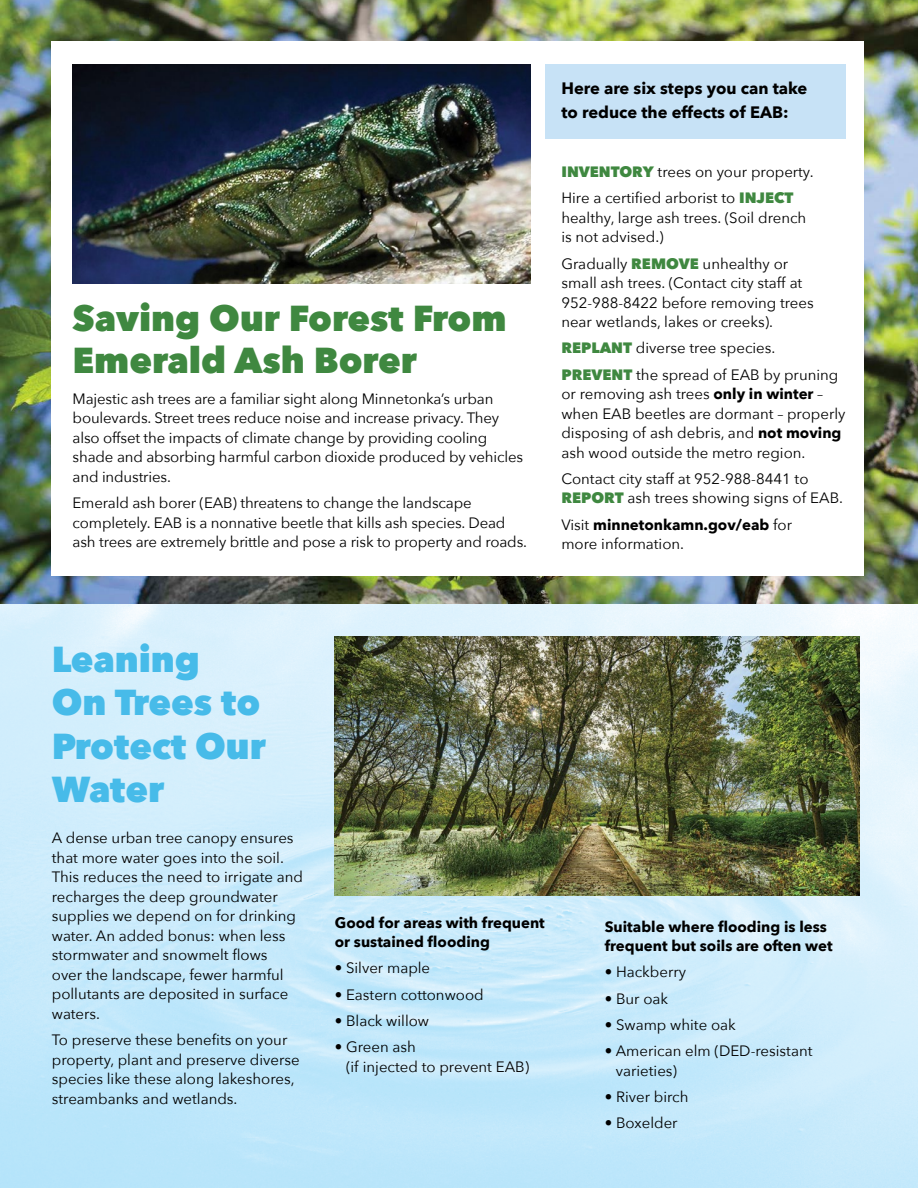
<style>
.page{position:relative;width:918px;height:1188px;background:#fff}
.page>*{position:absolute;margin:0;border:0;box-sizing:border-box;transform-origin:0 0}
.t1{font:800 36px/42px "Avenir Next";color:#3f8840}
.t2{font:800 36px/43.2px "Avenir Next";color:#47bbe9}
.t3{font:700 16.5px/24px "Avenir Next";color:#000}
.t4{font:15px/19.5px "Avenir Next";color:#000}
.t5{font:700 15px/19.5px "Avenir Next";color:#000}
.s1{font-weight:800;color:#3f8840}
.s2{font-weight:700}
</style>
<div class="page">
<img style="left:0;top:604px;width:918px;height:584px">
<img style="left:0;top:0;width:918px;height:604px">
<div style="left:52px;top:41px;width:812px;height:535px;background:#fff"></div>
<img style="left:73px;top:64px;width:458px;height:220px">
<div style="left:545px;top:64px;width:301px;height:75px;background:#c7e2f6"></div>
<img style="left:335px;top:636px;width:524px;height:259px">
<h1 class="t1" style="left:73px;top:297px;width:435px">Saving Our Forest From<br>Emerald Ash Borer</h1>
<p class="t4" style="left:73px;top:388px;width:452px">Majestic ash trees are a familiar sight along Minnetonka’s urban boulevards. Street trees reduce noise and increase privacy. They also offset the impacts of climate change by providing cooling shade and absorbing harmful carbon dioxide produced by vehicles and industries.</p>
<p class="t4" style="left:73px;top:492px;width:456px">Emerald ash borer (EAB) threatens to change the landscape completely. EAB is a nonnative beetle that kills ash species. Dead ash trees are extremely brittle and pose a risk to property and roads.</p>
<p class="t3" style="left:561px;top:76px;width:248px">Here are six steps you can take to reduce the effects of EAB:</p>
<p class="t4" style="left:561px;top:158px;width:254px;line-height:26.2px"><span class="s1">INVENTORY</span> trees on your property.<br>Hire a certified arborist to <span class="s1">INJECT</span></p>
<p class="t4" style="left:561px;top:207px;width:246px">healthy, large ash trees. (Soil drench is not advised.)</p>
<p class="t4" style="left:561px;top:253px;width:254px">Gradually <span class="s1">REMOVE</span> unhealthy or small ash trees. (Contact city staff at 952-988-8422 before removing trees near wetlands, lakes or creeks).</p>
<p class="t4" style="left:561px;top:334px;width:279px;line-height:26.2px"><span class="s1">REPLANT</span> diverse tree species.<br><span class="s1">PREVENT</span> the spread of EAB by pruning</p>
<p class="t4" style="left:561px;top:383px;width:286px">or removing ash trees <span class="s2">only in winter</span> – when EAB beetles are dormant – properly disposing of ash debris, and <span class="s2">not moving </span>ash wood outside the metro region.</p>
<p class="t4" style="left:561px;top:468px;width:283px">Contact city staff at 952-988-8441 to<br><span class="s1">REPORT</span> ash trees showing signs of EAB.</p>
<p class="t4" style="left:561px;top:514px;width:232px">Visit <span class="s2">minnetonkamn.gov/eab</span> for more information.</p>
<h1 class="t2" style="left:52px;top:638px;width:215px">Leaning<br>On Trees to<br>Protect Our<br>Water</h1>
<p class="t4" style="left:52px;top:828px;width:253px">A dense urban tree canopy ensures that more water goes into the soil.<br>This reduces the need to irrigate and recharges the deep groundwater supplies we depend on for drinking water. An added bonus: when less stormwater and snowmelt flows<br>over the landscape, fewer harmful pollutants are deposited in surface waters.</p>
<p class="t4" style="left:52px;top:1030px;width:249px">To preserve these benefits on your property, plant and preserve diverse species like these along lakeshores, streambanks and wetlands.</p>
<p class="t5" style="left:335px;top:912px;width:212px">Good for areas with frequent or sustained flooding</p>
<p class="t4" style="left:335px;top:958px;width:97px">• Silver maple</p>
<p class="t4" style="left:335px;top:984px;width:150px">• Eastern cottonwood</p>
<p class="t4" style="left:335px;top:1010px;width:96px">• Black willow</p>
<p class="t4" style="left:346px;top:1036px;width:185px;text-indent:-11px">• Green ash<br>(if injected to prevent EAB)</p>
<p class="t5" style="left:605px;top:916px;width:229px">Suitable where flooding is less frequent but soils are often wet</p>
<p class="t4" style="left:605px;top:962px;width:83px">• Hackberry</p>
<p class="t4" style="left:605px;top:988px;width:65px">• Bur oak</p>
<p class="t4" style="left:605px;top:1014px;width:133px">• Swamp white oak</p>
<p class="t4" style="left:616px;top:1041px;width:198px;text-indent:-11px">• American elm (DED-resistant varieties)</p>
<p class="t4" style="left:605px;top:1086px;width:85px">• River birch</p>
<p class="t4" style="left:605px;top:1113px;width:74px">• Boxelder</p>
</div>
